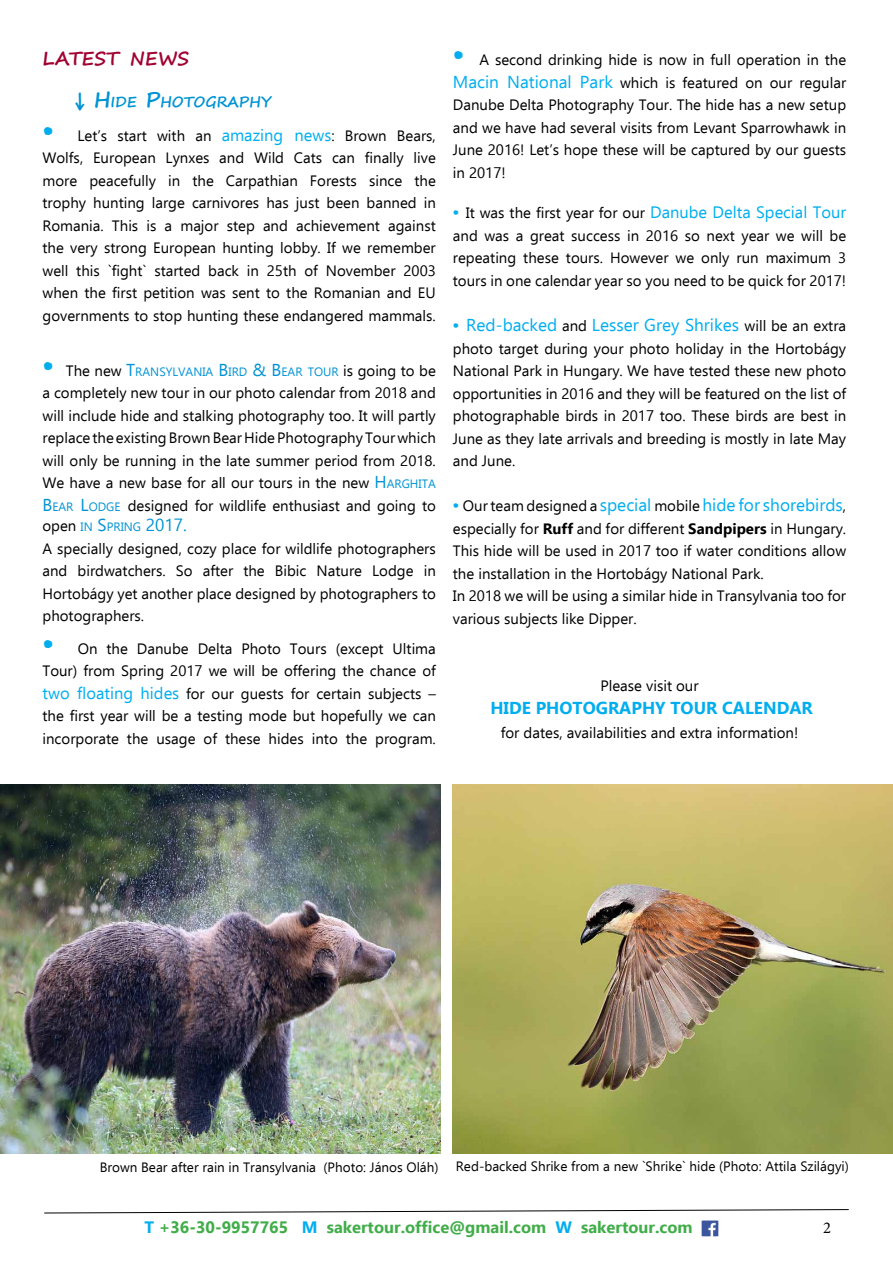
<style>
.page{position:relative;width:893px;height:1263px;background:#fff}
.page>*{position:absolute;margin:0;border:0;box-sizing:border-box;transform-origin:0 0}
.t1{font:700 18.9px "Segoe Print";color:#a10231}
.t2{font:17.25px "Ebrima";color:#00aeef}
.t3{font:700 17.25px "Ebrima";color:#00aeef}
.t4{font:700 16.5px "Ebrima";color:#41ad49}
.t5{font:16.5px "Minion Pro";color:#000}
.t6{font:15px/22.5px "Ebrima";color:#000;text-align:justify}
.t7{font:700 14.7px "Segoe Print";color:#0093d4}
.t8{font:13.5px "Ebrima";color:#000}
.t9{font:12.15px "Ebrima";color:#0093d4}
.s1{font-size:21px}
.s2{font-family:"Segoe Print";font-weight:700;font-size:27px;color:#00aeef}
.s3{font-size:16.5px;color:#00aeef}
.s4{font-size:15px;color:#000}
.s5{font-size:17.25px}
.s6{font-size:17.25px;color:#0093d4}
.s7{font-size:12.15px;color:#0093d4}
.s8{font-size:17.25px;color:#00aeef}
.s9{font-family:"Segoe Print";font-weight:700;color:#00aeef}
.s10{font-family:"Segoe Print";font-weight:700;font-size:15px}
.s11{font-weight:700}
.s12{color:#00aeef}
</style>
<div class="page">
<svg style="left:44px;top:1209px;width:805px;height:4px"></svg>
<img style="left:0;top:784px;width:440px;height:369px">
<img style="left:453px;top:784px;width:440px;height:369px">
<img style="left:892px;top:806px;width:1px;height:315px">
<img style="left:701px;top:1220px;width:17px;height:16px">
<p class="t1" style="left:43px;top:41px;width:148px">LATEST NEWS</p>
<p class="t7" style="left:75px;top:88px;width:197px"><span class="s1">↓</span> <span class="s1">H</span>IDE <span class="s1">P</span>HOTOGRAPHY</p>
<p class="t6" style="left:43px;top:124px;width:395px"><span class="s2">•</span> Let’s start with an <span class="s3">amazing news</span>: Brown Bears, Wolfs, European Lynxes and Wild Cats can finally live more peacefully in the Carpathian Forests since the trophy hunting large carnivores has just been banned in Romania. This is a major step and achievement against the very strong European hunting lobby. If we remember well this `fight` started back in 25th of November 2003 when the first petition was sent to the Romanian and EU governments to stop hunting these endangered mammals.</p>
<p class="t9" style="left:43px;top:363px;width:395px"><span class="s2">•</span> <span class="s4">The new</span> <span class="s5">T</span>RANSYLVANIA <span class="s5">B</span>IRD <span class="s5">&amp; B</span>EAR TOUR <span class="s4">is going to be</span></p>
<p class="t6" style="left:43px;top:381px;width:395px">a completely new tour in our photo calendar from 2018 and will include hide and stalking photography too. It will partly replace the existing Brown Bear Hide Photography Tour which will only be running in the late summer period from 2018.<br>We have a new base for all our tours in the new <span class="s6">H</span><span class="s7">ARGHITA </span><span class="s6">B</span><span class="s7">EAR</span> <span class="s6">L</span><span class="s7">ODGE</span> designed for wildlife enthusiast and going to</p>
<p class="t9" style="left:43px;top:518px;width:146px"><span class="s4">open</span> IN <span class="s5">S</span>PRING <span class="s5">2017.</span></p>
<p class="t6" style="left:43px;top:537px;width:395px">A specially designed, cozy place for wildlife photographers and birdwatchers. So after the Bibic Nature Lodge in Hortobágy yet another place designed by photographers to photographers.</p>
<p class="t6" style="left:43px;top:637px;width:395px"><span class="s2">•</span> On the Danube Delta Photo Tours (except Ultima Tour) from Spring 2017 we will be offering the chance of <span class="s3">two floating hides</span> for our guests for certain subjects – the first year will be a testing mode but hopefully we can incorporate the usage of these hides into the program.</p>
<p class="t6" style="left:453px;top:49px;width:395px"><span class="s2">•</span> A second drinking hide is now in full operation in the <span class="s8">Macin National Park</span> which is featured on our regular Danube Delta Photography Tour. The hide has a new setup and we have had several visits from Levant Sparrowhawk in June 2016! Let’s hope these will be captured by our guests in 2017!</p>
<p class="t6" style="left:453px;top:202px;width:395px"><span class="s9">•</span> It was the first year for our <span class="s3">Danube Delta Special Tour </span>and was a great success in 2016 so next year we will be repeating these tours. However we only run maximum 3 tours in one calendar year so you need to be quick for 2017!</p>
<p class="t2" style="left:453px;top:313px;width:395px"><span class="s10">•</span> Red-backed <span class="s4">and</span> Lesser Grey Shrikes <span class="s4">will be an extra</span></p>
<p class="t6" style="left:453px;top:337px;width:395px">photo target during your photo holiday in the Hortobágy National Park in Hungary. We have tested these new photo opportunities in 2016 and they will be featured on the list of photographable birds in 2017 too. These birds are best in June as they late arrivals and breeding is mostly in late May and June.</p>
<p class="t2" style="left:453px;top:493px;width:395px"><span class="s10">•</span> <span class="s4">Our team designed a</span> special <span class="s4">mobile</span> hide for shorebirds<span class="s4">,</span></p>
<p class="t6" style="left:453px;top:517px;width:395px;text-align:left">especially for <span class="s11">Ruff</span> and for different <span class="s11">Sandpipers</span> in Hungary.<br>This hide will be used in 2017 too if water conditions allow the installation in the Hortobágy National Park.<br>In 2018 we will be using a similar hide in Transylvania too for various subjects like Dipper.</p>
<p class="t6" style="left:600px;top:674px;width:100px">Please visit our</p>
<p class="t3" style="left:490px;top:695px;width:324px">HIDE PHOTOGRAPHY TOUR CALENDAR</p>
<p class="t6" style="left:501px;top:721px;width:299px">for dates, availabilities and extra information!</p>
<p class="t8" style="left:100px;top:1158px;width:340px">Brown Bear after rain in Transylvania (Photo: János Oláh)</p>
<p class="t8" style="left:456px;top:1157px;width:394px">Red-backed Shrike from a new `Shrike` hide (Photo: Attila Szilágyi)</p>
<p class="t4" style="left:145px;top:1214px;width:550px"><span class="s12">T</span> +36-30-9957765 <span class="s12">M</span> sakertour.office@gmail.com <span class="s12">W</span> sakertour.com</p>
<p class="t5" style="left:823px;top:1217px;width:9px">2</p>
</div>
